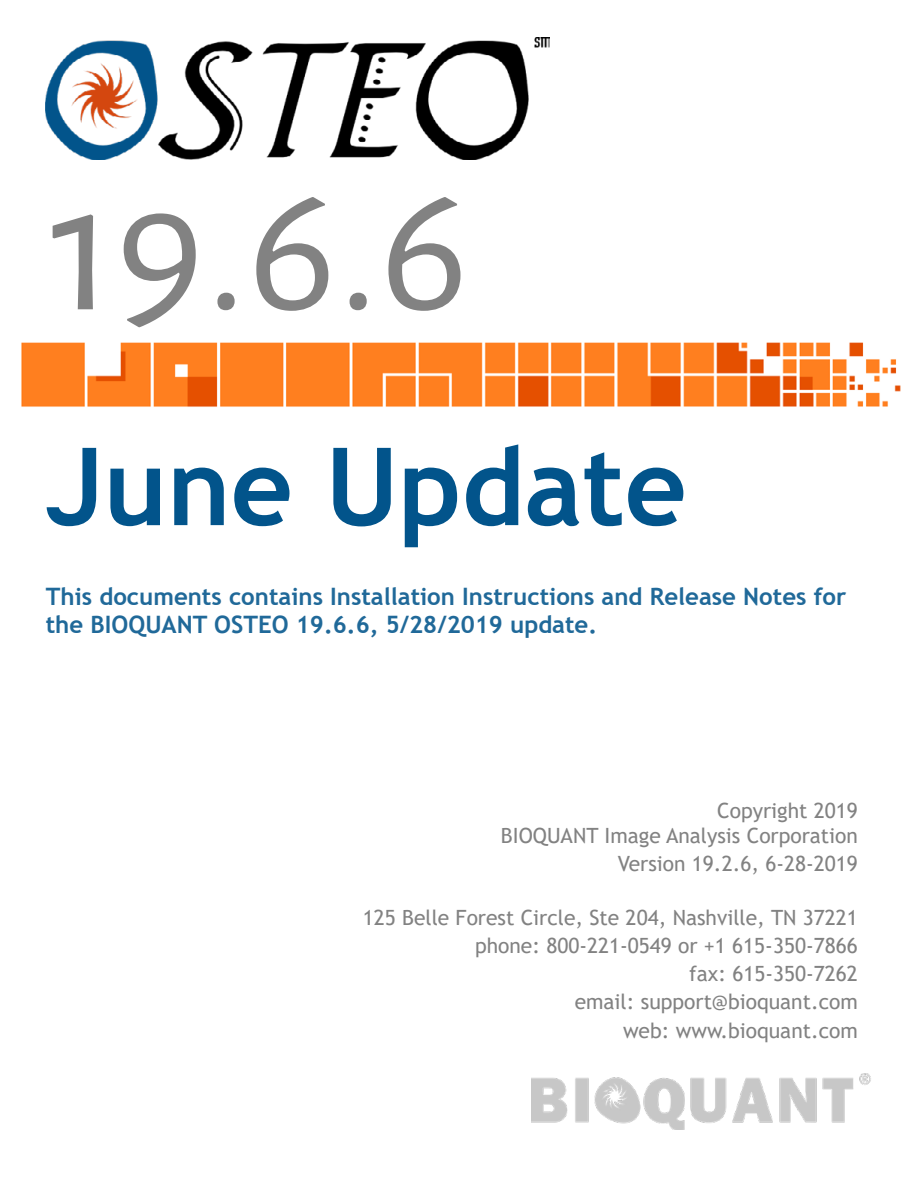
<style>
.page{position:relative;width:918px;height:1188px;background:#fff}
.page>*{position:absolute;margin:0;border:0;box-sizing:border-box;transform-origin:0 0}
.t1{font:189px "Alegreya Sans";color:#828282}
.t2{font:700 108px "Trebuchet MS";color:#02548b}
.t3{font:700 24px/28.8px "Trebuchet MS";color:#206999}
.t4{font:21px/28.2px "Trebuchet MS";color:#828282;text-align:right}
</style>
<div class="page">
<img style="left:531px;top:1074px;width:340px;height:55px">
<img style="left:21px;top:342px;width:880px;height:65px">
<img style="left:45px;top:37px;width:504px;height:122px">
<h1 class="t1" style="left:51px;top:121px;width:420px">19.6.6</h1>
<h2 class="t2" style="left:46px;top:419px;width:643px">June Update</h2>
<p class="t3" style="left:46px;top:582px;width:802px">This documents contains Installation Instructions and Release Notes for the BIOQUANT OSTEO 19.6.6, 5/28/2019 update.</p>
<p class="t4" style="left:501px;top:798px;width:359px;line-height:25.2px">Copyright 2019<br>BIOQUANT Image Analysis Corporation</p>
<p class="t4" style="left:618px;top:850px;width:242px">Version 19.2.6, 6-28-2019</p>
<p class="t4" style="left:363px;top:903px;width:497px">125 Belle Forest Circle, Ste 204, Nashville, TN 37221 phone: 800-221-0549 or +1 615-350-7866<br>fax: 615-350-7262<br>email: support@bioquant.com<br>web: www.bioquant.com</p>
</div>
